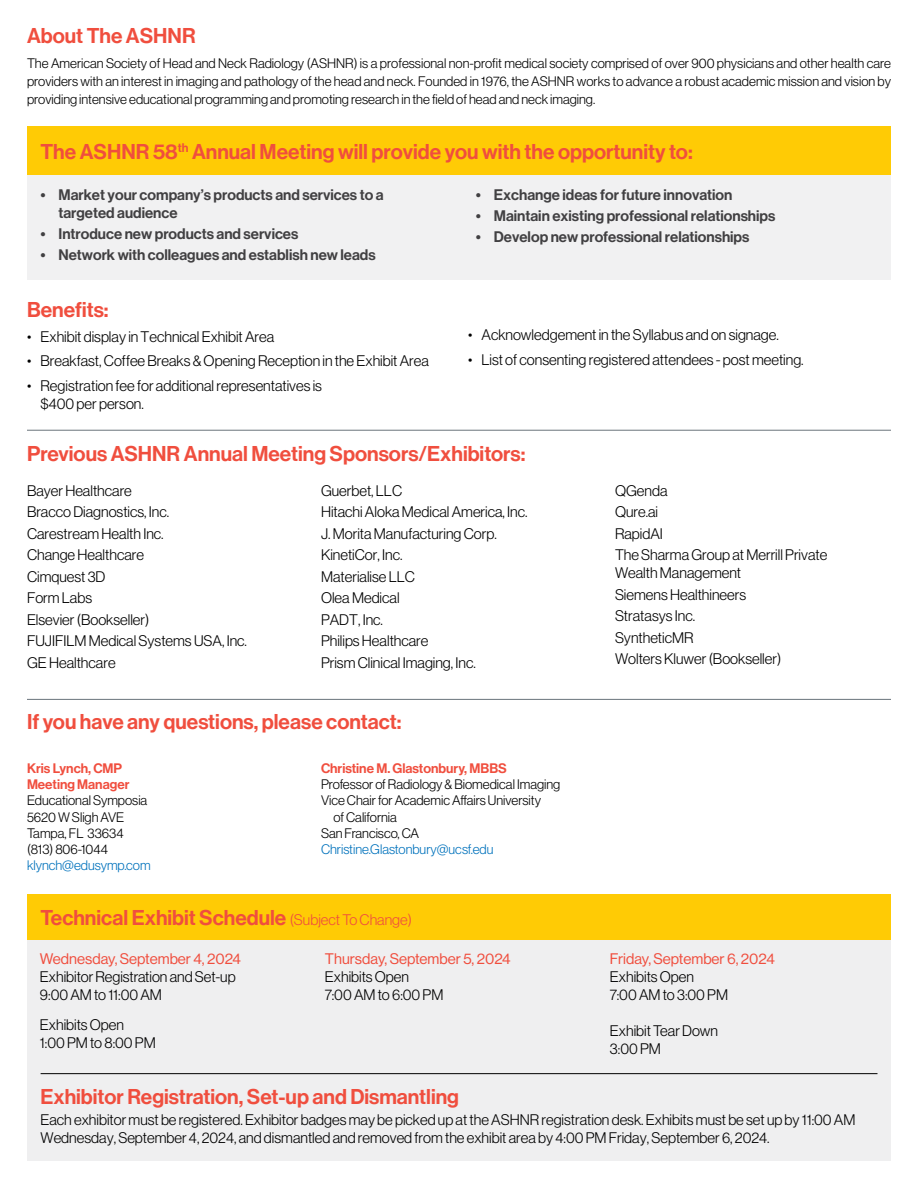
<style>
.page{position:relative;width:918px;height:1188px;background:#fff}
.page>*{position:absolute;margin:0;border:0;box-sizing:border-box;transform-origin:0 0}
.t1{font:21px "N Haas Grotesk DS Pro 65 Md";color:#f04e3e}
.t2{font:15px/21.5px "N Haas Grotesk DS Pro 45 Lt";color:#000}
.t3{font:15px/18px "N Haas Grotesk DS Pro 65 Md";color:#414042}
.t4{font:15px "N Haas Grotesk DS Pro 55 Rg";color:#f04e3e}
.t5{font:13.5px/16.2px "N Haas Grotesk DS Pro 45 Lt";color:#000}
.t6{font:13.5px/16.2px "N Haas Grotesk DS Pro 65 Md";color:#f04e3e}
.t7{font:13.5px "N Haas Grotesk DS Pro 45 Lt";color:#0072bc}
.s1{font-family:"N Haas Grotesk DS Pro 45 Lt";font-size:15px}
</style>
<div class="page">
<div style="left:27px;top:940px;width:864px;height:221px;background:#efeff0"></div>
<div style="left:27px;top:126px;width:864px;height:49px;background:#ffcb05"></div>
<div style="left:27px;top:175px;width:864px;height:105px;background:#f1f1f2"></div>
<hr style="left:27px;top:430px;width:864px;height:1px;background:#6a747b">
<hr style="left:27px;top:699px;width:864px;height:1px;background:#6a747b">
<hr style="left:41px;top:1073px;width:836px;height:1px;background:#000">
<div style="left:27px;top:894px;width:864px;height:46px;background:#ffcb05"></div>
<h1 class="t1" style="left:27px;top:24px;width:170px">About The ASHNR</h1>
<p class="t5" style="left:27px;top:54px;width:866px;line-height:18px;text-align:justify">The American Society of Head and Neck Radiology (ASHNR) is a professional non-profit medical society comprised of over 900 physicians and other health care providers with an interest in imaging and pathology of the head and neck. Founded in 1976, the ASHNR works to advance a robust academic mission and vision by providing intensive educational programming and promoting research in the field of head and neck imaging.</p>
<h1 class="t1" style="left:40px;top:139px;width:654px">The ASHNR 58<sup>th</sup> Annual Meeting will provide you with the opportunity to:</h1>
<p class="t3" style="left:58px;top:186px;width:327px;text-indent:-18px">• Market your company’s products and services to a targeted audience</p>
<p class="t3" style="left:40px;top:225px;width:259px">• Introduce new products and services</p>
<p class="t3" style="left:40px;top:246px;width:337px">• Network with colleagues and establish new leads</p>
<p class="t3" style="left:476px;top:186px;width:258px">• Exchange ideas for future innovation</p>
<p class="t3" style="left:476px;top:207px;width:301px">• Maintain existing professional relationships</p>
<p class="t3" style="left:476px;top:228px;width:275px">• Develop new professional relationships</p>
<h1 class="t1" style="left:27px;top:297px;width:83px">Benefits:</h1>
<p class="t2" style="left:27px;top:326px;width:249px">• Exhibit display in Technical Exhibit Area</p>
<p class="t2" style="left:27px;top:350px;width:404px">• Breakfast, Coffee Breaks &amp; Opening Reception in the Exhibit Area</p>
<p class="t2" style="left:40px;top:377px;width:283px;line-height:18px;text-indent:-14px">• Registration fee for additional representatives is $400 per person.</p>
<p class="t2" style="left:468px;top:324px;width:312px">• Acknowledgement in the Syllabus and on signage.</p>
<p class="t2" style="left:468px;top:349px;width:337px">• List of consenting registered attendees - post meeting.</p>
<h1 class="t1" style="left:27px;top:441px;width:500px">Previous ASHNR Annual Meeting Sponsors/Exhibitors:</h1>
<p class="t2" style="left:27px;top:480px;width:222px">Bayer Healthcare<br>Bracco Diagnostics, Inc.<br>Carestream Health Inc.<br>Change Healthcare<br>Cimquest 3D<br>Form Labs<br>Elsevier (Bookseller)<br>FUJIFILM Medical Systems USA, Inc.<br>GE Healthcare</p>
<p class="t2" style="left:321px;top:480px;width:208px">Guerbet, LLC<br>Hitachi Aloka Medical America, Inc.<br>J. Morita Manufacturing Corp.<br>KinetiCor, Inc.<br>Materialise LLC<br>Olea Medical<br>PADT, Inc.<br>Philips Healthcare<br>Prism Clinical Imaging, Inc.</p>
<p class="t2" style="left:615px;top:480px;width:214px">QGenda<br>Qure.ai<br>RapidAI<br>The Sharma Group at Merrill Private</p>
<p class="t2" style="left:615px;top:562px;width:168px">Wealth Management<br>Siemens Healthineers<br>Stratasys Inc.<br>SyntheticMR<br>Wolters Kluwer (Bookseller)</p>
<h1 class="t1" style="left:27px;top:710px;width:376px">If you have any questions, please contact:</h1>
<p class="t6" style="left:27px;top:760px;width:104px">Kris Lynch, CMP<br>Meeting Manager</p>
<p class="t5" style="left:27px;top:793px;width:122px">Educational Symposia<br>5620 W Sligh AVE<br>Tampa, FL 33634 (813) 806-1044</p>
<p class="t7" style="left:27px;top:858px;width:125px">klynch@edusymp.com</p>
<p class="t6" style="left:321px;top:760px;width:187px">Christine M. Glastonbury, MBBS</p>
<p class="t5" style="left:321px;top:776px;width:241px">Professor of Radiology &amp; Biomedical Imaging</p>
<p class="t5" style="left:321px;top:793px;width:222px">Vice Chair for Academic Affairs University</p>
<p class="t5" style="left:334px;top:809px;width:65px">of California</p>
<p class="t5" style="left:321px;top:825px;width:100px">San Francisco, CA</p>
<p class="t7" style="left:321px;top:842px;width:174px">Christine.Glastonbury@ucsf.edu</p>
<h1 class="t1" style="left:40px;top:905px;width:373px">Technical Exhibit Schedule <span class="s1">(Subject To Change)</span></h1>
<p class="t4" style="left:40px;top:950px;width:203px">Wednesday, September 4, 2024</p>
<p class="t2" style="left:40px;top:968px;width:197px;line-height:18px">Exhibitor Registration and Set-up<br>9:00 AM to 11:00 AM</p>
<p class="t2" style="left:40px;top:1016px;width:117px;line-height:18px">Exhibits Open<br>1:00 PM to 8:00 PM</p>
<p class="t4" style="left:325px;top:950px;width:187px">Thursday, September 5, 2024</p>
<p class="t2" style="left:325px;top:968px;width:120px;line-height:18px">Exhibits Open<br>7:00 AM to 6:00 PM</p>
<p class="t4" style="left:610px;top:950px;width:166px">Friday, September 6, 2024</p>
<p class="t2" style="left:610px;top:968px;width:120px;line-height:18px">Exhibits Open<br>7:00 AM to 3:00 PM</p>
<p class="t2" style="left:610px;top:1022px;width:110px;line-height:18px">Exhibit Tear Down<br>3:00 PM</p>
<h1 class="t1" style="left:41px;top:1085px;width:420px">Exhibitor Registration, Set-up and Dismantling</h1>
<p class="t2" style="left:40px;top:1111px;width:816px;line-height:18px">Each exhibitor must be registered. Exhibitor badges may be picked up at the ASHNR registration desk. Exhibits must be set up by 11:00 AM<br>Wednesday, September 4, 2024, and dismantled and removed from the exhibit area by 4:00 PM Friday, September 6, 2024.</p>
</div>
